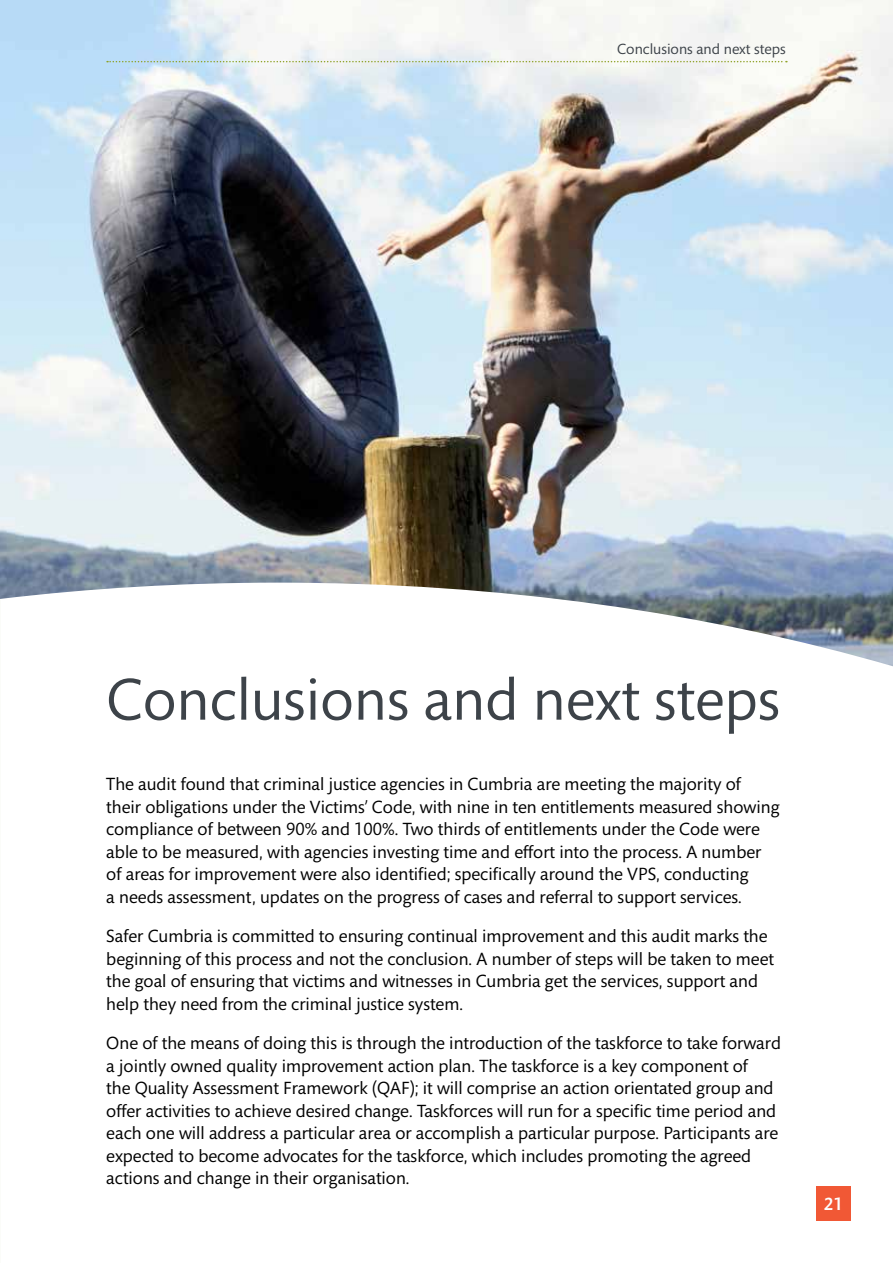
<style>
.page{position:relative;width:893px;height:1263px;background:#fff}
.page>*{position:absolute;margin:0;border:0;box-sizing:border-box;transform-origin:0 0}
.t1{font:60px "Mundo Sans";color:#3d4349}
.t2{font:18px/22.5px "Mundo Sans";color:#000}
.t3{font:500 18px "Mundo Sans Std";color:#fff}
.t4{font:15px "Mundo Sans";color:#3d4349}
</style>
<div class="page">
<img style="left:0;top:0;width:893px;height:666px">
<div style="left:816px;top:1186px;width:34px;height:34px;background:#f15835"></div>
<svg style="left:107px;top:61px;width:680px;height:1px"></svg>
<p class="t4" style="left:617px;top:41px;width:170px">Conclusions and next steps</p>
<h1 class="t1" style="left:106px;top:667px;width:675px">Conclusions and next steps</h1>
<p class="t2" style="left:106px;top:773px;width:675px">The audit found that criminal justice agencies in Cumbria are meeting the majority of their obligations under the Victims’ Code, with nine in ten entitlements measured showing compliance of between 90% and 100%. Two thirds of entitlements under the Code were able to be measured, with agencies investing time and effort into the process. A number of areas for improvement were also identified; specifically around the VPS, conducting<br>a needs assessment, updates on the progress of cases and referral to support services.</p>
<p class="t2" style="left:106px;top:925px;width:669px">Safer Cumbria is committed to ensuring continual improvement and this audit marks the beginning of this process and not the conclusion. A number of steps will be taken to meet the goal of ensuring that victims and witnesses in Cumbria get the services, support and help they need from the criminal justice system.</p>
<p class="t2" style="left:106px;top:1032px;width:676px">One of the means of doing this is through the introduction of the taskforce to take forward a jointly owned quality improvement action plan. The taskforce is a key component of<br>the Quality Assessment Framework (QAF); it will comprise an action orientated group and offer activities to achieve desired change. Taskforces will run for a specific time period and each one will address a particular area or accomplish a particular purpose. Participants are expected to become advocates for the taskforce, which includes promoting the agreed actions and change in their organisation.</p>
<p class="t3" style="left:824px;top:1194px;width:21px">21</p>
</div>
